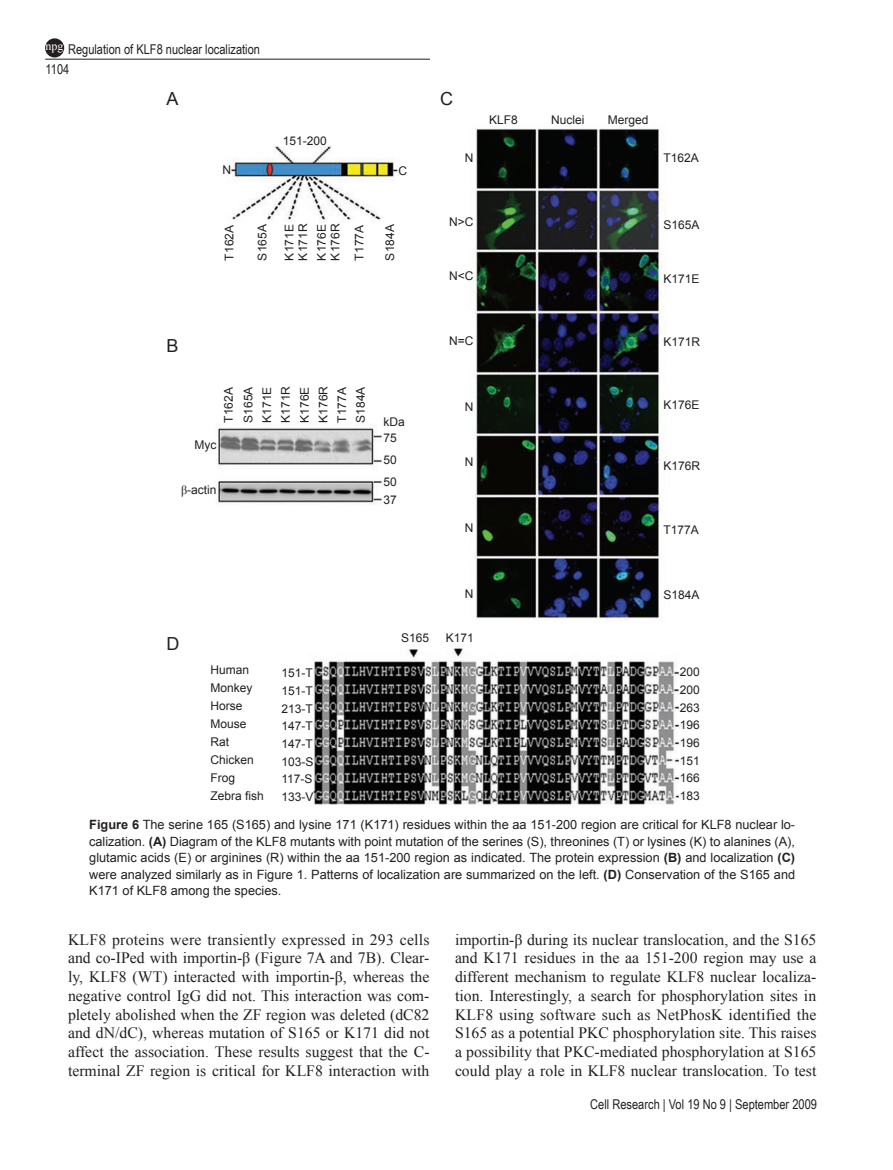
<style>
.page{position:relative;width:893px;height:1170px;background:#fff}
.page>*{position:absolute;margin:0;border:0;box-sizing:border-box;transform-origin:0 0}
.t1{font:18px "Arial";color:#231f20}
.t2{font:18px "Arial MT2";color:#231f20}
.t3{font:15.75px/18.8px "Times New Roman";color:#231f20;text-align:justify}
.t4{font:15.75px/18.8px "Times New Roman PSMT2";color:#231f20;text-align:justify}
.t5{font:13.5px/19.8px "Arial Narrow";color:#231f20}
.t6{font:12.75px/16.5px "Arial";color:#231f20;text-align:justify}
.t7{font:12px/18.9px "Arial";color:#231f20}
.t8{font:12px "Times New Roman";color:#fff}
.s1{font-family:"Times New Roman PSMT2"}
.s2{font-weight:700}
.s3{font-family:"Times New Roman"}
</style>
<div class="page">
<hr style="left:45px;top:59px;width:385px;height:1px;background:#231f20">
<div style="left:46px;top:39px;width:17px;height:18px;background:#231f20;border-radius:50%"></div>
<div style="left:45px;top:38px;width:19px;height:19px;border:2px solid #231f20;border-radius:50%"></div>
<img style="left:216px;top:127px;width:467px;height:678px">
<p class="t5" style="left:46px;top:39px;width:216px;text-indent:23px">Regulation of KLF8 nuclear localization<br>1104</p>
<p class="t8" style="left:46px;top:38px;width:19px">npg</p>
<p class="t2" style="left:167px;top:87px;width:14px">A</p>
<p class="t1" style="left:167px;top:334px;width:14px">B</p>
<p class="t7" style="left:283px;top:131px;width:46px">151-200</p>
<p class="t7" style="left:223px;top:160px;width:10px">N</p>
<p class="t7" style="left:398px;top:161px;width:10px">C</p>
<p class="t7" style="left:220px;top:260px;width:37px;rotate:-90deg">T162A</p>
<p class="t7" style="left:253px;top:260px;width:38px;rotate:-90deg">S165A</p>
<p class="t7" style="left:283px;top:260px;width:38px;line-height:13.5px;rotate:-90deg">K171E<br>K171R</p>
<p class="t7" style="left:315px;top:260px;width:38px;line-height:13.5px;rotate:-90deg">K176E<br>K176R</p>
<p class="t7" style="left:350px;top:260px;width:37px;rotate:-90deg">T177A</p>
<p class="t7" style="left:381px;top:260px;width:38px;rotate:-90deg">S184A</p>
<p class="t7" style="left:219px;top:423px;width:38px;text-align:justify;rotate:-90deg">T162A S165A K171E K171R K176E K176R T177A S184A</p>
<p class="t7" style="left:195px;top:435px;width:23px">Myc</p>
<p class="t7" style="left:181px;top:480px;width:37px"><span class="s1">β</span>-actin</p>
<p class="t7" style="left:383px;top:413px;width:23px;line-height:16.5px">kDa<br>75</p>
<p class="t7" style="left:383px;top:449px;width:15px;line-height:21.8px">50<br>50</p>
<p class="t7" style="left:383px;top:490px;width:15px">37</p>
<p class="t1" style="left:440px;top:87px;width:14px">C</p>
<p class="t7" style="left:465px;top:148px;width:10px">N</p>
<p class="t7" style="left:489px;top:111px;width:30px">KLF8</p>
<p class="t7" style="left:551px;top:111px;width:35px">Nuclei</p>
<p class="t7" style="left:608px;top:111px;width:42px">Merged</p>
<p class="t7" style="left:663px;top:148px;width:37px">T162A</p>
<p class="t7" style="left:449px;top:212px;width:26px">N&gt;C</p>
<p class="t7" style="left:663px;top:216px;width:38px">S165A</p>
<p class="t7" style="left:449px;top:266px;width:26px">N&lt;C</p>
<p class="t7" style="left:663px;top:270px;width:38px">K171E</p>
<p class="t7" style="left:449px;top:332px;width:26px">N=C</p>
<p class="t7" style="left:663px;top:333px;width:38px">K171R</p>
<p class="t7" style="left:465px;top:398px;width:10px">N</p>
<p class="t7" style="left:663px;top:396px;width:38px">K176E</p>
<p class="t7" style="left:465px;top:452px;width:10px">N</p>
<p class="t7" style="left:663px;top:456px;width:38px">K176R</p>
<p class="t7" style="left:465px;top:518px;width:10px">N</p>
<p class="t7" style="left:663px;top:520px;width:37px">T177A</p>
<p class="t1" style="left:167px;top:631px;width:14px">D</p>
<p class="t7" style="left:211px;top:660px;width:55px;line-height:18px">Human<br>Monkey<br>Horse<br>Mouse<br>Rat<br>Chicken<br>Frog<br>Zebra fish</p>
<p class="t7" style="left:281px;top:663px;width:34px;line-height:17.9px;text-align:justify">151-T 151-T 213-T 147-T 147-T 103-S 117-S 133-V</p>
<p class="t7" style="left:465px;top:584px;width:10px">N</p>
<p class="t7" style="left:401px;top:628px;width:30px">S165</p>
<p class="t7" style="left:446px;top:628px;width:30px">K171</p>
<p class="t7" style="left:663px;top:585px;width:38px">S184A</p>
<p class="t7" style="left:680px;top:662px;width:22px;line-height:17.7px;text-align:justify">200<br>200<br>263<br>196<br>196<br>151<br>166<br>183</p>
<p class="t6" style="left:89px;top:816px;width:707px"><span class="s2">Figure 6</span> The serine 165 (S165) and lysine 171 (K171) residues within the aa 151-200 region are critical for KLF8 nuclear lo&shy;calization. <span class="s2">(A)</span> Diagram of the KLF8 mutants with point mutation of the serines (S), threonines (T) or lysines (K) to alanines (A), glutamic acids (E) or arginines (R) within the aa 151-200 region as indicated. The protein expression <span class="s2">(B)</span> and localization <span class="s2">(C) </span>were analyzed similarly as in Figure 1. Patterns of localization are summarized on the left. <span class="s2">(D)</span> Conservation of the S165 and K171 of KLF8 among the species.</p>
<p class="t3" style="left:68px;top:929px;width:363px">KLF8 proteins were transiently expressed in 293 cells</p>
<p class="t4" style="left:68px;top:948px;width:363px">and co-IPed with importin-β (<span class="s3">Figure 7A and 7B). Clear&shy;</span>ly, KLF8 (WT) interacted with importin-β, whereas the negative control IgG did not. This interaction was com<span class="s3">-</span></p>
<p class="t3" style="left:68px;top:1004px;width:363px">pletely abolished when the ZF region was deleted (dC82 and dN/dC), whereas mutation of S165 or K171 did not affect the association. These results suggest that the C&shy;terminal ZF region is critical for KLF8 interaction with</p>
<p class="t4" style="left:455px;top:929px;width:363px">importin-β during its nuclear translocation, and the S165</p>
<p class="t3" style="left:455px;top:948px;width:363px">and K171 residues in the aa 151-200 region may use a different mechanism to regulate KLF8 nuclear localiza&shy;tion. Interestingly, a search for phosphorylation sites in KLF8 using software such as NetPhosK identified the S165 as a potential PKC phosphorylation site. This raises a possibility that PKC-mediated phosphorylation at S165 could play a role in KLF8 nuclear translocation. To test</p>
<p class="t5" style="left:590px;top:1093px;width:228px">Cell Research | Vol 19 No 9 | September 2009</p>
</div>
